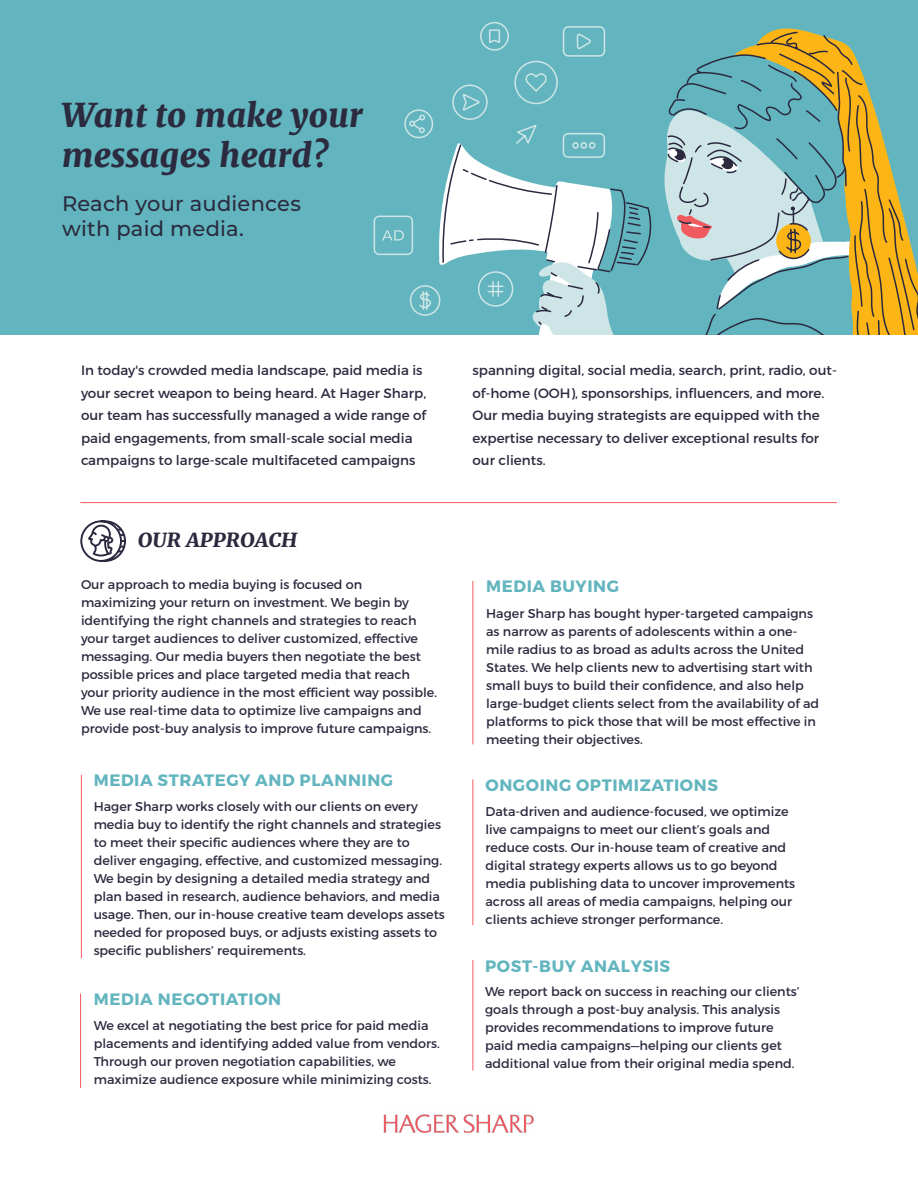
<style>
.page{position:relative;width:918px;height:1188px;background:#fff}
.page>*{position:absolute;margin:0;border:0;box-sizing:border-box;transform-origin:0 0}
.t1{font:italic 800 33px/40.5px "Merriweather";letter-spacing:.01em;color:#2b2a3f}
.t2{font:500 21px/25.2px "Montserrat";letter-spacing:.01em;color:#2b2a3f}
.call-outs{font:italic 800 19.5px "Merriweather";letter-spacing:.025em;color:#2b2a3f}
.call-outs-2{font:700 16.5px "Montserrat";letter-spacing:.035em;color:#62b5be}
.t3{font:13.5px/22.5px "Montserrat";color:#2b2a3f}
.t4{font:12.75px/18px "Montserrat";color:#2b2a3f}
</style>
<div class="page">
<div style="left:0;top:0;width:918px;height:334px;background:#62b5be"></div>
<hr style="left:81px;top:775px;width:1px;height:183px;background:#f15b60">
<hr style="left:80px;top:994px;width:1px;height:94px;background:#f15b60">
<hr style="left:472px;top:581px;width:1px;height:163px;background:#f15b60">
<hr style="left:80px;top:502px;width:757px;height:1px;background:#f15b60">
<hr style="left:472px;top:779px;width:1px;height:146px;background:#f15b60">
<hr style="left:472px;top:960px;width:1px;height:111px;background:#f15b60">
<img style="left:383px;top:1114px;width:151px;height:19px">
<svg style="left:80px;top:520px;width:46px;height:42px"></svg>
<svg style="left:705px;top:31px;width:213px;height:303px"></svg>
<svg style="left:664px;top:53px;width:189px;height:256px"></svg>
<svg style="left:532px;top:188px;width:120px;height:146px"></svg>
<svg style="left:373px;top:114px;width:36px;height:141px"></svg>
<svg style="left:409px;top:21px;width:197px;height:296px"></svg>
<p class="t1" style="left:62px;top:95px;width:302px">Want to make your messages heard?</p>
<p class="t2" style="left:62px;top:190px;width:240px">Reach your audiences with paid media.</p>
<p class="t3" style="left:81px;top:359px;width:347px">In today's crowded media landscape, paid media is your secret weapon to being heard. At Hager Sharp, our team has successfully managed a wide range of paid engagements, from small-scale social media campaigns to large-scale multifaceted campaigns</p>
<p class="call-outs" style="left:138px;top:528px;width:161px">OUR APPROACH</p>
<p class="t4" style="left:81px;top:575px;width:358px">Our approach to media buying is focused on maximizing your return on investment. We begin by identifying the right channels and strategies to reach your target audiences to deliver customized, effective messaging. Our media buyers then negotiate the best possible prices and place targeted media that reach your priority audience in the most efficient way possible.<br>We use real-time data to optimize live campaigns and provide post-buy analysis to improve future campaigns.</p>
<p class="call-outs-2" style="left:94px;top:770px;width:301px">MEDIA STRATEGY AND PLANNING</p>
<p class="t4" style="left:94px;top:797px;width:353px">Hager Sharp works closely with our clients on every media buy to identify the right channels and strategies to meet their specific audiences where they are to deliver engaging, effective, and customized messaging.<br>We begin by designing a detailed media strategy and plan based in research, audience behaviors, and media usage. Then, our in-house creative team develops assets needed for proposed buys, or adjusts existing assets to specific publishers’ requirements.</p>
<p class="call-outs-2" style="left:94px;top:989px;width:189px">MEDIA NEGOTIATION</p>
<p class="t4" style="left:94px;top:1017px;width:348px">We excel at negotiating the best price for paid media placements and identifying added value from vendors.<br>Through our proven negotiation capabilities, we maximize audience exposure while minimizing costs.</p>
<p class="t3" style="left:472px;top:359px;width:366px">spanning digital, social media, search, print, radio, out&shy;of-home (OOH), sponsorships, influencers, and more.<br>Our media buying strategists are equipped with the expertise necessary to deliver exceptional results for our clients.</p>
<p class="call-outs-2" style="left:486px;top:576px;width:134px">MEDIA BUYING</p>
<p class="t4" style="left:486px;top:604px;width:335px">Hager Sharp has bought hyper-targeted campaigns as narrow as parents of adolescents within a one&shy;mile radius to as broad as adults across the United States. We help clients new to advertising start with small buys to build their confidence, and also help large-budget clients select from the availability of ad platforms to pick those that will be most effective in meeting their objectives.</p>
<p class="call-outs-2" style="left:486px;top:775px;width:234px">ONGOING OPTIMIZATIONS</p>
<p class="t4" style="left:486px;top:802px;width:311px">Data-driven and audience-focused, we optimize live campaigns to meet our client’s goals and reduce costs. Our in-house team of creative and digital strategy experts allows us to go beyond media publishing data to uncover improvements across all areas of media campaigns, helping our clients achieve stronger performance.</p>
<p class="call-outs-2" style="left:485px;top:956px;width:186px">POST-BUY ANALYSIS</p>
<p class="t4" style="left:485px;top:983px;width:316px">We report back on success in reaching our clients’ goals through a post-buy analysis. This analysis provides recommendations to improve future paid media campaigns—helping our clients get additional value from their original media spend.</p>
</div>
